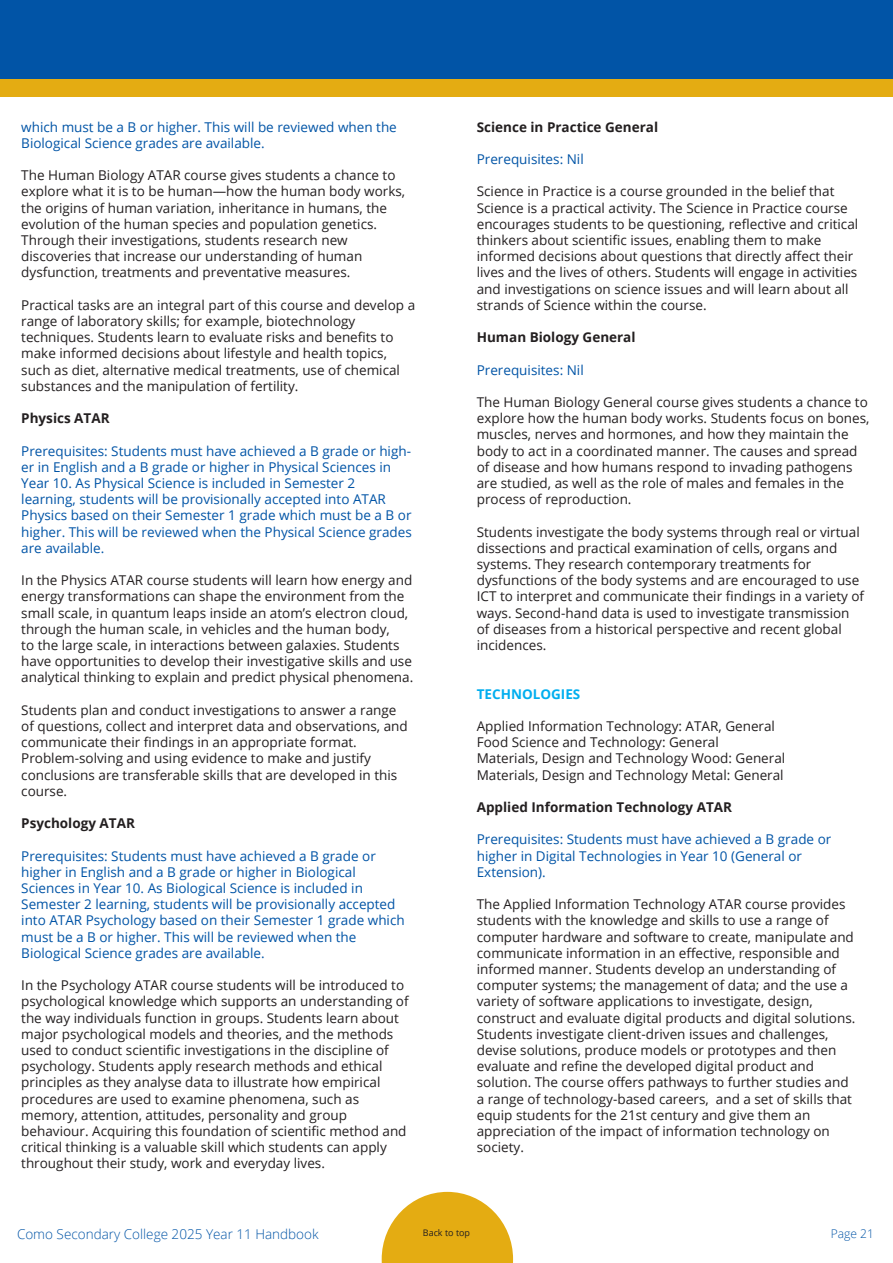
<style>
.page{position:relative;width:893px;height:1263px;background:#fff}
.page>*{position:absolute;margin:0;border:0;box-sizing:border-box;transform-origin:0 0}
.t1{font:13.5px/16.2px "Open Sans";color:#231f20}
.t2{font:13.5px/16.2px "Open Sans";color:#0154a6}
.t3{font:700 13.5px "Open Sans";color:#231f20}
.t4{font:300 13.5px "Open Sans";color:#0154a6}
.Paragraph_Style_4{font:700 13.5px "Open Sans";color:#00aeef}
.t5{font:300 12px "Open Sans";color:#0154a6}
.t6{font:9px "Open Sans";color:#231f20}
</style>
<div class="page">
<div style="left:0;top:0;width:893px;height:82px;background:#0154a6"></div>
<div style="left:0;top:79px;width:893px;height:18px;background:#e4ac12"></div>
<svg style="left:382px;top:1192px;width:131px;height:71px"></svg>
<p class="t2" style="left:21px;top:118px;width:377px">which must be a B or higher. This will be reviewed when the<br>Biological Science grades are available.</p>
<p class="t1" style="left:21px;top:167px;width:385px">The Human Biology ATAR course gives students a chance to explore what it is to be human—how the human body works, the origins of human variation, inheritance in humans, the evolution of the human species and population genetics.<br>Through their investigations, students research new</p>
<p class="t1" style="left:21px;top:248px;width:343px">discoveries that increase our understanding of human</p>
<p class="t1" style="left:21px;top:264px;width:331px">dysfunction, treatments and preventative measures.</p>
<p class="t1" style="left:21px;top:296px;width:395px">Practical tasks are an integral part of this course and develop a range of laboratory skills; for example, biotechnology</p>
<p class="t1" style="left:21px;top:329px;width:380px">techniques. Students learn to evaluate risks and benefits to make informed decisions about lifestyle and health topics, such as diet, alternative medical treatments, use of chemical substances and the manipulation of fertility.</p>
<p class="t3" style="left:21px;top:409px;width:90px">Physics ATAR</p>
<p class="t2" style="left:21px;top:442px;width:391px">Prerequisites: Students must have achieved a B grade or high&shy;er in English and a B grade or higher in Physical Sciences in<br>Year 10. As Physical Science is included in Semester 2</p>
<p class="t2" style="left:21px;top:491px;width:392px">learning, students will be provisionally accepted into ATAR Physics based on their Semester 1 grade which must be a B or higher. This will be reviewed when the Physical Science grades are available.</p>
<p class="t1" style="left:21px;top:572px;width:394px">In the Physics ATAR course students will learn how energy and energy transformations can shape the environment from the small scale, in quantum leaps inside an atom’s electron cloud, through the human scale, in vehicles and the human body,<br>to the large scale, in interactions between galaxies. Students have opportunities to develop their investigative skills and use analytical thinking to explain and predict physical phenomena.</p>
<p class="t1" style="left:21px;top:701px;width:388px">Students plan and conduct investigations to answer a range of questions, collect and interpret data and observations, and communicate their findings in an appropriate format.</p>
<p class="t1" style="left:21px;top:750px;width:377px">Problem-solving and using evidence to make and justify conclusions are transferable skills that are developed in this course.</p>
<p class="t3" style="left:21px;top:814px;width:115px">Psychology ATAR</p>
<p class="t2" style="left:21px;top:847px;width:356px">Prerequisites: Students must have achieved a B grade or</p>
<p class="t2" style="left:21px;top:863px;width:336px">higher in English and a B grade or higher in Biological</p>
<p class="t2" style="left:21px;top:880px;width:343px">Sciences in Year 10. As Biological Science is included in</p>
<p class="t2" style="left:21px;top:896px;width:385px">Semester 2 learning, students will be provisionally accepted into ATAR Psychology based on their Semester 1 grade which must be a B or higher. This will be reviewed when the</p>
<p class="t2" style="left:21px;top:944px;width:245px">Biological Science grades are available.</p>
<p class="t1" style="left:21px;top:977px;width:389px">In the Psychology ATAR course students will be introduced to psychological knowledge which supports an understanding of the way individuals function in groups. Students learn about major psychological models and theories, and the methods used to conduct scientific investigations in the discipline of psychology. Students apply research methods and ethical</p>
<p class="t1" style="left:21px;top:1074px;width:361px">principles as they analyse data to illustrate how empirical</p>
<p class="t1" style="left:21px;top:1090px;width:339px">procedures are used to examine phenomena, such as</p>
<p class="t1" style="left:21px;top:1106px;width:327px">memory, attention, attitudes, personality and group</p>
<p class="t1" style="left:21px;top:1123px;width:387px">behaviour. Acquiring this foundation of scientific method and critical thinking is a valuable skill which students can apply throughout their study, work and everyday lives.</p>
<p class="t3" style="left:477px;top:117px;width:183px">Science in Practice General</p>
<p class="t2" style="left:477px;top:151px;width:109px">Prerequisites: Nil</p>
<p class="t1" style="left:477px;top:183px;width:383px">Science in Practice is a course grounded in the belief that Science is a practical activity. The Science in Practice course encourages students to be questioning, reflective and critical thinkers about scientific issues, enabling them to make informed decisions about questions that directly affect their lives and the lives of others. Students will engage in activities and investigations on science issues and will learn about all strands of Science within the course.</p>
<p class="t3" style="left:477px;top:328px;width:160px">Human Biology General</p>
<p class="t2" style="left:477px;top:361px;width:109px">Prerequisites: Nil</p>
<p class="t1" style="left:477px;top:394px;width:394px">The Human Biology General course gives students a chance to explore how the human body works. Students focus on bones, muscles, nerves and hormones, and how they maintain the body to act in a coordinated manner. The causes and spread of disease and how humans respond to invading pathogens are studied, as well as the role of males and females in the process of reproduction.</p>
<p class="t1" style="left:477px;top:523px;width:384px">Students investigate the body systems through real or virtual dissections and practical examination of cells, organs and</p>
<p class="t1" style="left:477px;top:556px;width:336px">systems. They research contemporary treatments for</p>
<p class="t1" style="left:477px;top:572px;width:389px">dysfunctions of the body systems and are encouraged to use ICT to interpret and communicate their findings in a variety of ways. Second-hand data is used to investigate transmission of diseases from a historical perspective and recent global incidences.</p>
<p class="Paragraph_Style_4" style="left:477px;top:684px;width:105px">TECHNOLOGIES</p>
<p class="t1" style="left:477px;top:718px;width:300px">Applied Information Technology: ATAR, General</p>
<p class="t1" style="left:477px;top:734px;width:244px">Food Science and Technology: General</p>
<p class="t1" style="left:477px;top:750px;width:310px">Materials, Design and Technology Wood: General</p>
<p class="t1" style="left:477px;top:766px;width:308px">Materials, Design and Technology Metal: General</p>
<p class="t3" style="left:477px;top:797px;width:257px">Applied Information Technology ATAR</p>
<p class="t2" style="left:477px;top:831px;width:356px">Prerequisites: Students must have achieved a B grade or</p>
<p class="t2" style="left:477px;top:847px;width:327px">higher in Digital Technologies in Year 10 (General or</p>
<p class="t2" style="left:477px;top:863px;width:71px">Extension).</p>
<p class="t1" style="left:477px;top:896px;width:379px">The Applied Information Technology ATAR course provides students with the knowledge and skills to use a range of computer hardware and software to create, manipulate and communicate information in an effective, responsible and informed manner. Students develop an understanding of</p>
<p class="t1" style="left:477px;top:977px;width:373px">computer systems; the management of data; and the use a</p>
<p class="t1" style="left:477px;top:993px;width:337px">variety of software applications to investigate, design,</p>
<p class="t1" style="left:477px;top:1009px;width:380px">construct and evaluate digital products and digital solutions.<br>Students investigate client-driven issues and challenges,</p>
<p class="t1" style="left:477px;top:1042px;width:361px">devise solutions, produce models or prototypes and then</p>
<p class="t1" style="left:477px;top:1058px;width:339px">evaluate and refine the developed digital product and</p>
<p class="t1" style="left:477px;top:1074px;width:377px">solution. The course offers pathways to further studies and a range of technology-based careers, and a set of skills that equip students for the 21st century and give them an</p>
<p class="t1" style="left:477px;top:1123px;width:355px">appreciation of the impact of information technology on</p>
<p class="t1" style="left:477px;top:1139px;width:49px">society.</p>
<p class="t6" style="left:423px;top:1226px;width:49px">Back to top</p>
<p class="t4" style="left:17px;top:1225px;width:303px">Como Secondary College 2025 Year 11 Handbook</p>
<p class="t5" style="left:831px;top:1225px;width:45px">Page 21</p>
</div>
